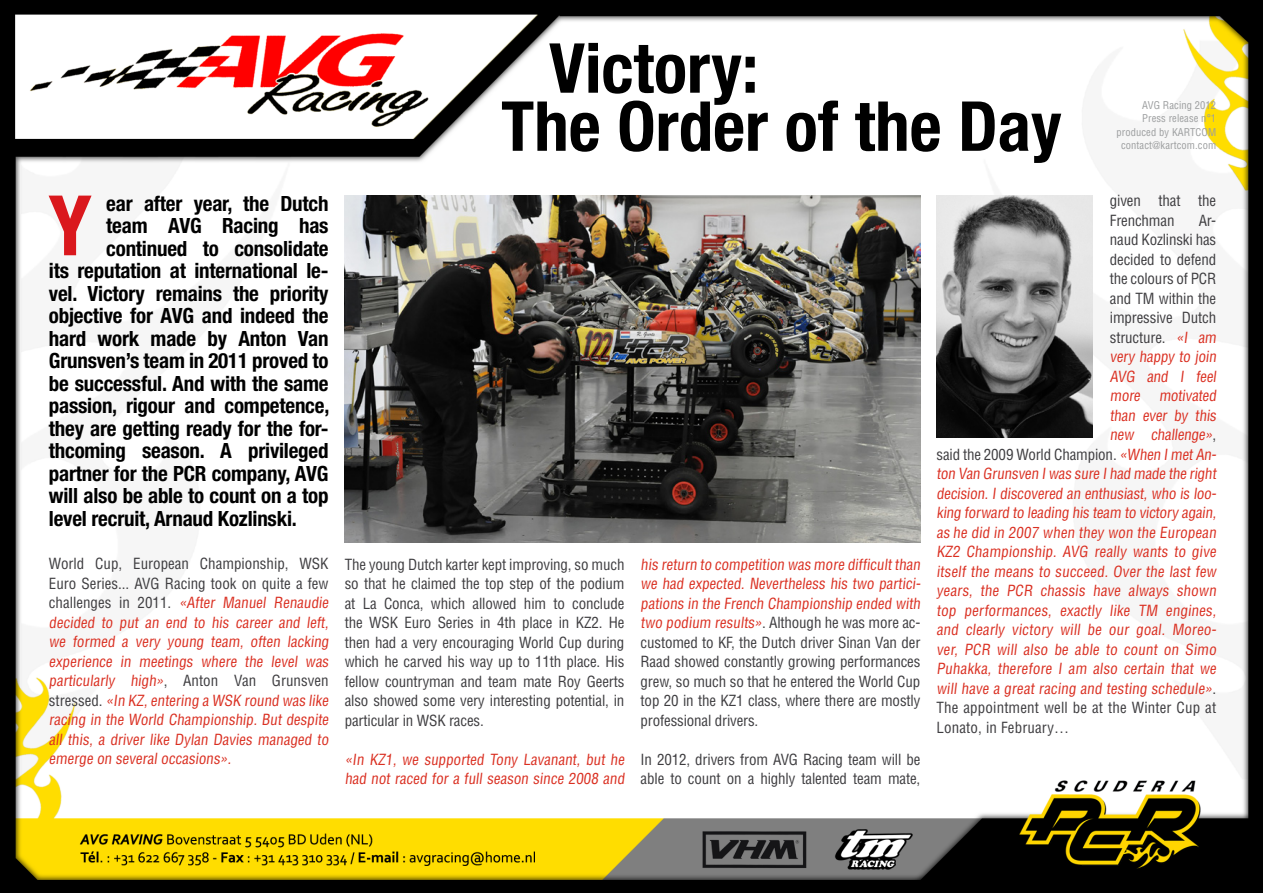
<style>
.page{position:relative;width:1263px;height:893px;background:#fff}
.page>*{position:absolute;margin:0;border:0;box-sizing:border-box;transform-origin:0 0}
.t1{font:700 condensed 83.55px "Helvetica Neue LT Std";color:#da181d}
.t2{font:700 condensed 69px "Helvetica Neue LT Std";color:#000}
.t3{font:700 condensed 21px "Helvetica Neue LT Std";letter-spacing:-.01em;color:#000}
.t4{font:condensed 15px/19.5px "Helvetica LT Std";color:#da2f21}
.t5{font:condensed 15px/19.5px "Helvetica LT Std";letter-spacing:-.01em;color:#3e3d40}
.t6{font:condensed 15px "Helvetica LT Std";letter-spacing:.01em;color:#3e3d40}
.t7{font:condensed 10.5px "Helvetica LT Std";letter-spacing:.01em;color:#9c9e9f}
.s1{color:#3e3d40}
.s2{color:#da2f21}
</style>
<div class="page">
<img style="left:0;top:0;width:1263px;height:893px">
<img style="left:345px;top:196px;width:575px;height:346px">
<img style="left:936px;top:196px;width:157px;height:242px">
<p class="t2" style="left:549px;top:26px;width:211px">Victory:</p>
<p class="t2" style="left:501px;top:84px;width:562px">The Order of the Day</p>
<p class="t7" style="left:1142px;top:98px;width:75px">AVG Racing 2012</p>
<p class="t7" style="left:1142px;top:112px;width:76px">Press release n°1</p>
<p class="t7" style="left:1116px;top:125px;width:101px">produced by KARTCOM</p>
<p class="t7" style="left:1121px;top:139px;width:97px">contact@kartcom.com</p>
<p class="t3" style="left:106px;top:190px;width:224px">ear after year, the Dutch</p>
<p class="t3" style="left:106px;top:213px;width:224px">team AVG Racing has</p>
<p class="t3" style="left:106px;top:235px;width:224px">continued to consolidate</p>
<p class="t3" style="left:49px;top:258px;width:281px">its reputation at international le-</p>
<p class="t3" style="left:49px;top:280px;width:281px">vel. Victory remains the priority</p>
<p class="t3" style="left:49px;top:303px;width:281px">objective for AVG and indeed the</p>
<p class="t3" style="left:49px;top:325px;width:281px">hard work made by Anton Van</p>
<p class="t3" style="left:49px;top:348px;width:281px">Grunsven’s team in 2011 proved to</p>
<p class="t3" style="left:49px;top:370px;width:281px">be successful. And with the same</p>
<p class="t3" style="left:49px;top:393px;width:282px">passion, rigour and competence,</p>
<p class="t3" style="left:49px;top:415px;width:281px">they are getting ready for the for-</p>
<p class="t3" style="left:49px;top:438px;width:281px">thcoming season. A privileged</p>
<p class="t3" style="left:49px;top:460px;width:281px">partner for the PCR company, AVG</p>
<p class="t3" style="left:49px;top:483px;width:281px">will also be able to count on a top</p>
<p class="t3" style="left:49px;top:505px;width:249px">level recruit, Arnaud Kozlinski.</p>
<p class="t4" style="left:49px;top:554px;width:284px"><span class="s1">World Cup, European Championship, WSK Euro Series... AVG Racing took on quite a few challenges in 2011.</span> «After Manuel Renaudie decided to put an end to his career and left, we formed a very young team, often lacking experience in meetings where the level was particularly high»<span class="s1">, Anton Van Grunsven stressed.</span> «In KZ,entering a WSK round was like racing in the World Championship. But despite all this, a driver like Dylan Davies managed to emerge on several occasions».</p>
<p class="t5" style="left:345px;top:555px;width:281px;text-align:justify">The young Dutch karter kept improving, so much so that he claimed the top step of the podium at La Conca, which allowed him to conclude the WSK Euro Series in 4th place in KZ2. He then had a very encouraging World Cup during which he carved his way up to 11th place. His fellow countryman and team mate Roy Geerts also showed some very interesting potential, in particular in WSK races.</p>
<p class="t1" style="left:48px;top:175px;width:45px">Y</p>
<p class="t4" style="left:345px;top:750px;width:283px">«In KZ1, we supported Tony Lavanant, but he had not raced for a full season since 2008 and</p>
<p class="t5" style="left:641px;top:555px;width:283px"><span class="s2">his return to competition was more difficultthan we had expected. Nevertheless his two partici&shy;pations in the French Championship ended with two podium results»</span>. Although he was more ac&shy;customed to KF, the Dutch driver Sinan Van der Raad showed constantly growing performances grew, so much so that he entered the World Cup top 20 in the KZ1 class, where there are mostly professional drivers.</p>
<p class="t5" style="left:641px;top:750px;width:281px">In 2012, drivers from AVG Racing team will be able to count on a highly talented team mate,</p>
<p class="t5" style="left:1110px;top:191px;width:108px">given that the<br>Frenchman</p>
<p class="t5" style="left:1199px;top:211px;width:19px">Ar-</p>
<p class="t5" style="left:1110px;top:230px;width:108px">naud Kozlinski has</p>
<p class="t5" style="left:1110px;top:250px;width:108px">decided to defend</p>
<p class="t5" style="left:1110px;top:269px;width:108px">the colours of PCR</p>
<p class="t5" style="left:1110px;top:289px;width:108px">and TM within the</p>
<p class="t5" style="left:1110px;top:308px;width:108px">impressive Dutch</p>
<p class="t5" style="left:1110px;top:328px;width:110px">structure. <span class="s2">«I am</span></p>
<p class="t4" style="left:1110px;top:347px;width:110px">very happy to join</p>
<p class="t4" style="left:1110px;top:367px;width:110px">AVG and I feel</p>
<p class="t4" style="left:1110px;top:386px;width:110px">more motivated</p>
<p class="t4" style="left:1110px;top:406px;width:110px">than ever by this</p>
<p class="t4" style="left:1110px;top:425px;width:108px">new challenge»<span class="s1">,</span></p>
<p class="t5" style="left:936px;top:445px;width:283px">said the 2009 World Champion. <span class="s2">«When ImetAn-</span></p>
<p class="t4" style="left:936px;top:464px;width:283px">ton Van Grunsven Iwas sure Ihad made the right</p>
<p class="t4" style="left:936px;top:484px;width:283px">decision. I discovered an enthusiast, who is loo-</p>
<p class="t4" style="left:936px;top:503px;width:283px">king forward to leading his team to victory again,</p>
<p class="t4" style="left:936px;top:523px;width:284px">as he did in 2007 when they won the European</p>
<p class="t4" style="left:936px;top:542px;width:284px">KZ2 Championship. AVG really wants to give</p>
<p class="t4" style="left:936px;top:562px;width:284px">itself the means to succeed. Over the last few</p>
<p class="t4" style="left:936px;top:581px;width:284px">years, the PCR chassis have always shown</p>
<p class="t4" style="left:936px;top:601px;width:283px">top performances, exactly like TM engines,</p>
<p class="t4" style="left:936px;top:620px;width:283px">and clearly victory will be our goal. Moreo-</p>
<p class="t4" style="left:936px;top:640px;width:284px">ver, PCR will also be able to count on Simo</p>
<p class="t4" style="left:936px;top:659px;width:283px">Puhakka, therefore I am also certain that we</p>
<p class="t4" style="left:936px;top:679px;width:281px">will have a great racing and testing schedule»<span class="s1">.</span></p>
<p class="t6" style="left:936px;top:699px;width:281px">The appointment well be at the Winter Cup at</p>
<p class="t6" style="left:936px;top:718px;width:134px">Lonato, in February…</p>
</div>
